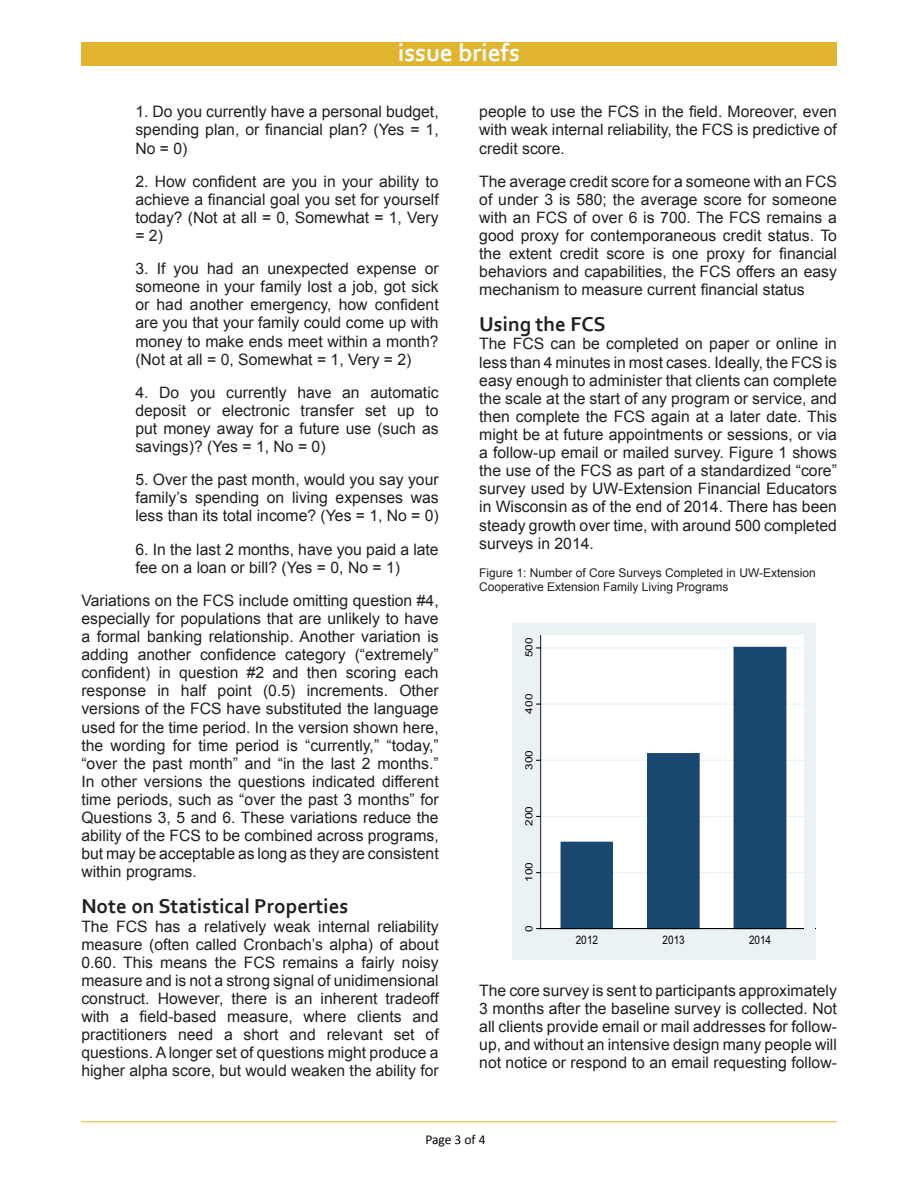
<style>
.page{position:relative;width:918px;height:1188px;background:#fff}
.page>*{position:absolute;margin:0;border:0;box-sizing:border-box;transform-origin:0 0}
.t1{font:700 25.5px "Corbel";color:#fff}
.Heading_2{font:700 21px "Corbel";color:#231f20}
.List_Paragraph{font:15.75px/18.1px "Arial";color:#231f20;text-align:justify}
.t2{font:13.5px "Calibri";letter-spacing:-.005em;color:#000}
.Table_Text{font:12px/13.8px "Arial";color:#231f20}
.t3{font:11.7px "Arial";letter-spacing:-.01em;color:#000;scale:.85 1}
.t4{font:9.9px "Arial";letter-spacing:.005em;color:#000;scale:1.18 1}
</style>
<div class="page">
<hr style="left:81px;top:1121px;width:756px;height:1px;background:#e3b737">
<div style="left:81px;top:42px;width:755px;height:24px;background:#e0b42f"></div>
<div style="left:513px;top:624px;width:292px;height:335px;background:#eaf2f3"></div>
<svg style="left:540px;top:635px;width:265px;height:293px"></svg>
<hr style="left:541px;top:872px;width:274px;height:1px;background:#eaf2f3">
<hr style="left:541px;top:816px;width:274px;height:1px;background:#eaf2f3">
<hr style="left:541px;top:760px;width:274px;height:1px;background:#eaf2f3">
<hr style="left:541px;top:704px;width:274px;height:1px;background:#eaf2f3">
<hr style="left:541px;top:647px;width:274px;height:1px;background:#eaf2f3">
<div style="left:561px;top:842px;width:52px;height:87px;background:#1a476f"></div>
<div style="left:647px;top:754px;width:52px;height:175px;background:#1a476f"></div>
<div style="left:734px;top:647px;width:52px;height:282px;background:#1a476f"></div>
<hr style="left:540px;top:636px;width:1px;height:293px;background:#000">
<hr style="left:541px;top:928px;width:274px;height:1px;background:#000">
<div style="left:805px;top:623px;width:10px;height:337px;background:#eaf2f3"></div>
<h1 class="t1" style="left:398px;top:37px;width:123px">issue briefs</h1>
<p class="List_Paragraph" style="left:135px;top:103px;width:305px">1. Do you currently have a personal budget, spending plan, or financial plan? (Yes = 1, No = 0)</p>
<p class="List_Paragraph" style="left:135px;top:172px;width:305px">2. How confident are you in your ability to achieve a financial goal you set for yourself today? (Not at all = 0, Somewhat = 1, Very = 2)</p>
<p class="List_Paragraph" style="left:135px;top:260px;width:305px">3. If you had an unexpected expense or someone in your family lost a job, got sick or had another emergency, how confident are you that your family could come up with money to make ends meet within a month? (Not at all = 0, Somewhat = 1, Very = 2)</p>
<p class="List_Paragraph" style="left:135px;top:383px;width:305px">4. Do you currently have an automatic deposit or electronic transfer set up to put money away for a future use (such as savings)? (Yes = 1, No = 0)</p>
<p class="List_Paragraph" style="left:135px;top:471px;width:305px">5. Over the past month, would you say your family’s spending on living expenses was less than its total income? (Yes = 1, No = 0)</p>
<p class="List_Paragraph" style="left:135px;top:540px;width:305px">6. In the last 2 months, have you paid a late fee on a loan or bill? (Yes = 0, No = 1)</p>
<p class="List_Paragraph" style="left:81px;top:591px;width:359px">Variations on the FCS include omitting question #4, especially for populations that are unlikely to have a formal banking relationship. Another variation is adding another confidence category (“extremely” confident) in question #2 and then scoring each response in half point (0.5) increments. Other versions of the FCS have substituted the language used for the time period. In the version shown here, the wording for time period is “currently,” “today,” “over the past month” and “in the last 2 months.” In other versions the questions indicated different time periods, such as “over the past 3 months” for Questions 3, 5 and 6. These variations reduce the ability of the FCS to be combined across programs, but may be acceptable as long as they are consistent within programs.</p>
<p class="Heading_2" style="left:81px;top:893px;width:269px">Note on Statistical Properties</p>
<p class="List_Paragraph" style="left:81px;top:917px;width:359px">The FCS has a relatively weak internal reliability measure (often called Cronbach’s alpha) of about 0.60. This means the FCS remains a fairly noisy measure and is not a strong signal of unidimensional construct. However, there is an inherent tradeoff with a field-based measure, where clients and practitioners need a short and relevant set of questions. A longer set of questions might produce a higher alpha score, but would weaken the ability for</p>
<p class="List_Paragraph" style="left:479px;top:103px;width:359px">people to use the FCS in the field. Moreover, even with weak internal reliability, the FCS is predictive of credit score.</p>
<p class="List_Paragraph" style="left:479px;top:172px;width:359px">The average credit score for a someone with an FCS of under 3 is 580; the average score for someone with an FCS of over 6 is 700. The FCS remains a good proxy for contemporaneous credit status. To the extent credit score is one proxy for financial behaviors and capabilities, the FCS offers an easy mechanism to measure current financial status</p>
<p class="Heading_2" style="left:479px;top:311px;width:128px">Using the FCS</p>
<p class="List_Paragraph" style="left:479px;top:335px;width:359px">The FCS can be completed on paper or online in less than 4 minutes in most cases. Ideally, the FCS is easy enough to administer that clients can complete the scale at the start of any program or service, and then complete the FCS again at a later date. This might be at future appointments or sessions, or via a follow-up email or mailed survey. Figure 1 shows the use of the FCS as part of a standardized “core” survey used by UW-Extension Financial Educators in Wisconsin as of the end of 2014. There has been steady growth over time, with around 500 completed surveys in 2014.</p>
<p class="Table_Text" style="left:479px;top:566px;width:338px">Figure 1: Number of Core Surveys Completed in UW-Extension<br>Cooperative Extension Family Living Programs</p>
<p class="t4" style="left:523px;top:657px;width:18px;rotate:-90deg">500</p>
<p class="t4" style="left:523px;top:714px;width:18px;rotate:-90deg">400</p>
<p class="t4" style="left:523px;top:770px;width:18px;rotate:-90deg">300</p>
<p class="t4" style="left:523px;top:826px;width:18px;rotate:-90deg">200</p>
<p class="t4" style="left:523px;top:882px;width:18px;rotate:-90deg">100</p>
<p class="t4" style="left:523px;top:932px;width:7px;rotate:-90deg">0</p>
<p class="t3" style="left:576px;top:933px;width:27px">2012</p>
<p class="t3" style="left:663px;top:933px;width:27px">2013</p>
<p class="t3" style="left:749px;top:933px;width:27px">2014</p>
<p class="List_Paragraph" style="left:479px;top:981px;width:359px">The core survey is sent to participants approximately 3 months after the baseline survey is collected. Not all clients provide email or mail addresses for follow&shy;up, and without an intensive design many people will not notice or respond to an email requesting follow-</p>
<p class="t2" style="left:425px;top:1131px;width:62px">Page 3 of 4</p>
</div>
